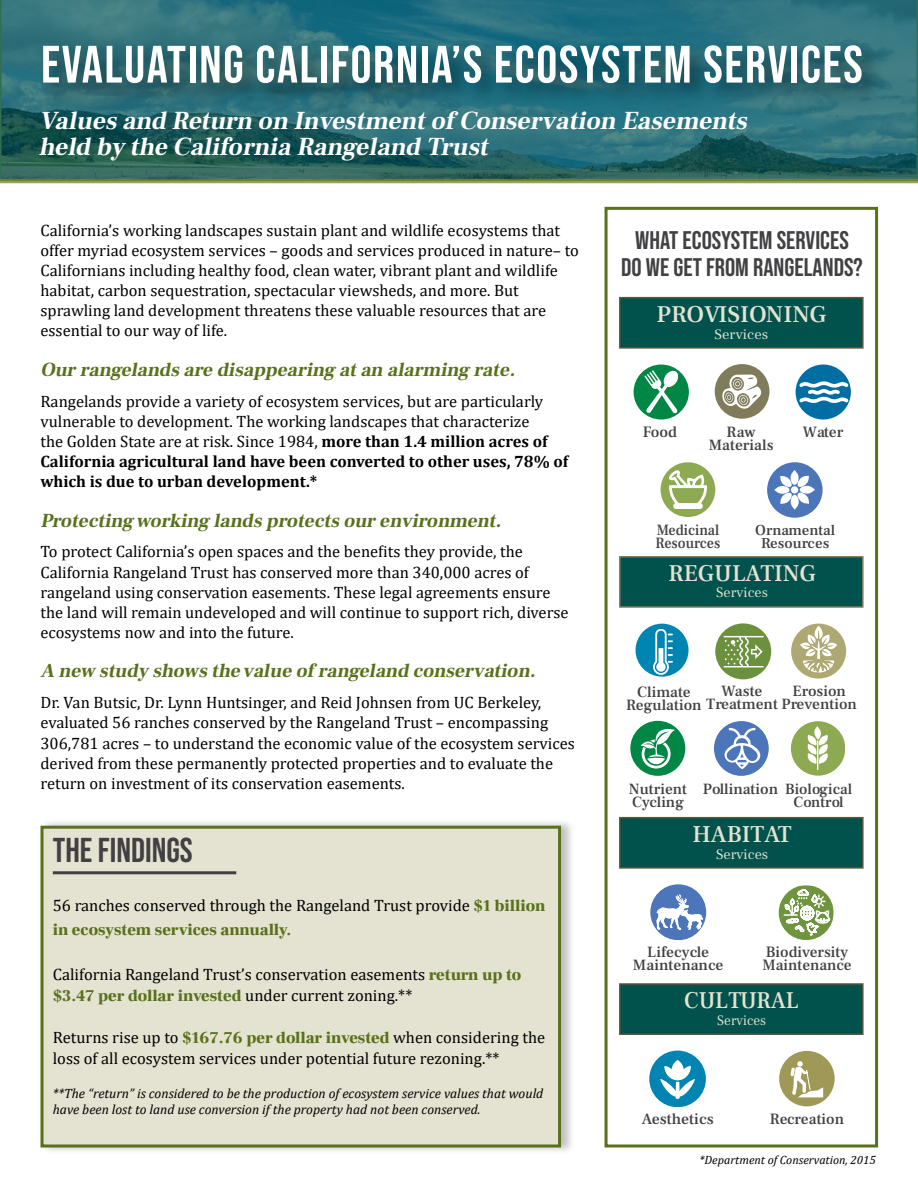
<style>
.page{position:relative;width:918px;height:1188px;background:#fff}
.page>*{position:absolute;margin:0;border:0;box-sizing:border-box;transform-origin:0 0}
.t1{font:52.5px "Bebas Neue";letter-spacing:.03em;color:#fff}
.t2{font:34.5px "Bebas Neue";color:#414042}
.t3{font:italic 700 25.5px/25.5px "Frank Ruhl Libre";color:#fff}
.t4{font:25.5px/27px "Bebas Neue";color:#414042;text-align:center}
.t5{font:500 23.7px "Frank Ruhl Libre";color:#e4e2d0}
.t6{font:500 23.55px "Frank Ruhl Libre";color:#e4e2d0;scale:1.04 1}
.t7{font:500 23.55px "Frank Ruhl Libre";color:#e4e2d0}
.t8{font:500 23.55px "Frank Ruhl Libre";color:#e4e2d0;scale:.95 1}
.t9{font:italic 700 19.5px "Frank Ruhl Libre";color:#58711a}
.t10{font:16.5px/20.1px "Cambria";color:#000}
.t11{font:900 16.5px "Frank Ruhl Libre";color:#58711a}
.t12{font:500 15.6px "Frank Ruhl Libre";color:#414042}
.t13{font:500 15.45px/13.2px "Frank Ruhl Libre";color:#414042}
.t14{font:500 15.3px/13px "Frank Ruhl Libre";color:#414042}
.t15{font:500 15.3px/13px "Frank Ruhl Libre";color:#414042;scale:.92 1}
.t16{font:500 14.85px/12.6px "Frank Ruhl Libre";color:#414042;text-align:center}
.t17{font:14.25px "Frank Ruhl Libre";color:#e4e2d0}
.t18{font:14.1px "Frank Ruhl Libre";color:#e4e2d0}
.t19{font:14.1px "Frank Ruhl Libre";color:#e4e2d0;scale:.95 1}
.t20{font:14.1px "Frank Ruhl Libre";color:#e4e2d0;scale:1.04 1}
.t21{font:italic 13.5px/16.2px "Cambria";color:#000}
.t22{font:italic 12px "Cambria";color:#000}
.s1{font-weight:700}
.s2{font-family:"Frank Ruhl Libre";font-weight:900;color:#58711a}
.s3{font-family:"Cambria";font-weight:400;color:#000}
.s4{font-size:15.45px}
</style>
<div class="page">
<svg style="left:0;top:0;width:918px;height:183px;background:#2b6c70"></svg>
<div style="left:40px;top:819px;width:535px;height:336px;background:#000;opacity:.24"></div>
<div style="left:40px;top:826px;width:521px;height:322px;background:#e4e2d0;border:3px solid #58711a"></div>
<div style="left:38px;top:41px;width:848px;height:66px;background:#000;opacity:.44"></div>
<hr style="left:53px;top:871px;width:183px;height:3px;background:#414042">
<div style="left:605px;top:207px;width:273px;height:941px;background:#fff;border:3px solid #58711a"></div>
<div style="left:634px;top:365px;width:55px;height:55px;background:#008645;border-radius:50%"></div>
<div style="left:619px;top:297px;width:245px;height:52px;background:#01524d;border:2px solid #57573e"></div>
<svg style="left:644px;top:370px;width:35px;height:44px"></svg>
<div style="left:796px;top:365px;width:55px;height:55px;background:#006ea2;border-radius:50%"></div>
<svg style="left:799px;top:381px;width:50px;height:22px"></svg>
<div style="left:715px;top:364px;width:54px;height:55px;background:#807c5b;border-radius:50%"></div>
<svg style="left:722px;top:375px;width:39px;height:34px"></svg>
<div style="left:661px;top:462px;width:54px;height:55px;background:#8daa53;border-radius:50%"></div>
<svg style="left:668px;top:468px;width:40px;height:42px"></svg>
<div style="left:767px;top:462px;width:56px;height:55px;background:#4c75ba;border-radius:50%"></div>
<svg style="left:791px;top:470px;width:8px;height:15px"></svg>
<svg style="left:774px;top:486px;width:16px;height:8px"></svg>
<svg style="left:791px;top:495px;width:8px;height:15px"></svg>
<svg style="left:800px;top:486px;width:15px;height:8px"></svg>
<svg style="left:780px;top:475px;width:29px;height:29px"></svg>
<div style="left:791px;top:486px;width:7px;height:7px;background:#fff;border-radius:50%"></div>
<div style="left:619px;top:556px;width:245px;height:52px;background:#01524d;border:2px solid #807c5b"></div>
<div style="left:636px;top:624px;width:53px;height:53px;background:#0085b2;border-radius:50%"></div>
<svg style="left:653px;top:629px;width:20px;height:46px"></svg>
<div style="left:715px;top:624px;width:56px;height:55px;background:#6b913e;border-radius:50%"></div>
<svg style="left:724px;top:636px;width:40px;height:31px"></svg>
<div style="left:791px;top:624px;width:55px;height:55px;background:#aea873;border-radius:50%"></div>
<svg style="left:800px;top:626px;width:37px;height:53px"></svg>
<div style="left:630px;top:721px;width:55px;height:55px;background:#008645;border-radius:50%"></div>
<svg style="left:641px;top:728px;width:34px;height:41px"></svg>
<div style="left:714px;top:721px;width:55px;height:55px;background:#4c75ba;border-radius:50%"></div>
<svg style="left:721px;top:728px;width:43px;height:41px"></svg>
<div style="left:791px;top:721px;width:54px;height:55px;background:#8daa53;border-radius:50%"></div>
<svg style="left:807px;top:726px;width:21px;height:44px"></svg>
<div style="left:619px;top:817px;width:245px;height:52px;background:#01524d;border:2px solid #57573e"></div>
<div style="left:619px;top:983px;width:245px;height:52px;background:#01524d;border:2px solid #57573e"></div>
<div style="left:650px;top:885px;width:56px;height:55px;background:#4c75ba;border-radius:50%"></div>
<svg style="left:657px;top:895px;width:46px;height:35px"></svg>
<div style="left:779px;top:885px;width:55px;height:55px;background:#6e953e;border-radius:50%"></div>
<svg style="left:782px;top:888px;width:50px;height:50px"></svg>
<div style="left:649px;top:1051px;width:57px;height:56px;background:#0085b2;border-radius:50%"></div>
<svg style="left:660px;top:1060px;width:35px;height:39px"></svg>
<div style="left:779px;top:1051px;width:55px;height:55px;background:#9f9857;border-radius:50%"></div>
<svg style="left:790px;top:1061px;width:33px;height:36px"></svg>
<h1 class="t1" style="left:41px;top:35px;width:823px">EVALUATING CALIFORNIA’S ECOSYSTEM SERVICES</h1>
<h3 class="t3" style="left:39px;top:109px;width:715px">Values and Return on Investmentof Conservation Easements held by the California Rangeland Trust</h3>
<p class="t10" style="left:40px;top:220px;width:540px">California’s working landscapes sustain plant and wildlife ecosystems that offer myriad ecosystem services – goods and services produced in nature– to Californians including healthy food, clean water, vibrant plant and wildlife habitat, carbon sequestration, spectacular viewsheds, and more. But sprawling land development threatens these valuable resources that are essential to our way of life.</p>
<p class="t9" style="left:40px;top:357px;width:480px">Our rangelands are disappearing atan alarming rate.</p>
<p class="t10" style="left:40px;top:391px;width:529px">Rangelands provide a variety of ecosystem services, but are particularly vulnerable to development. The working landscapes that characterize<br>the Golden State are at risk. Since 1984, <span class="s1">more than 1.4 million acres of California agricultural land have been converted to other uses, 78% of which is due to urban development.*</span></p>
<p class="t9" style="left:40px;top:508px;width:467px">Protecting working lands protects our environment.</p>
<p class="t10" style="left:40px;top:542px;width:530px">To protect California’s open spaces and the benefits they provide, the California Rangeland Trust has conserved more than 340,000 acres of rangeland using conservation easements. These legal agreements ensure the land will remain undeveloped and will continue to support rich, diverse ecosystems now and into the future.</p>
<p class="t9" style="left:40px;top:659px;width:501px">A new study shows the value of rangeland conservation.</p>
<p class="t10" style="left:40px;top:693px;width:536px">Dr. Van Butsic, Dr. Lynn Huntsinger, and Reid Johnsen from UC Berkeley, evaluated 56 ranches conserved by the Rangeland Trust – encompassing 306,781 acres – to understand the economic value of the ecosystem services derived from these permanently protected properties and to evaluate the return on investment of its conservation easements.</p>
<h2 class="t2" style="left:53px;top:831px;width:142px">THE FINDINGS</h2>
<p class="t10" style="left:53px;top:895px;width:494px">56 ranches conserved through the Rangeland Trust provide <span class="s2">$1 billion</span></p>
<p class="t11" style="left:53px;top:919px;width:240px">in ecosystem services annually.</p>
<p class="t10" style="left:53px;top:964px;width:470px">California Rangeland Trust’s conservation easements <span class="s2">return up to</span></p>
<p class="t11" style="left:53px;top:986px;width:361px">$3.47 per dollar invested <span class="s3">under current zoning.**</span></p>
<p class="t10" style="left:53px;top:1026px;width:494px;line-height:21.6px">Returns rise up to <span class="s2">$167.76 per dollar invested</span> when considering the loss of all ecosystem services under potential future rezoning.**</p>
<p class="t21" style="left:53px;top:1085px;width:492px">**The “return” is considered to be the production of ecosystem service values that would have been lost to land use conversion if the property had not been conserved.</p>
<h3 class="t4" style="left:621px;top:226px;width:243px">WHAT ECOSYSTEM SERVICES<br>DO WE GET FROM RANGELANDS?</h3>
<h3 class="t6" style="left:656px;top:300px;width:165px">PROVISIONING</h3>
<p class="t20" style="left:715px;top:326px;width:53px">Services</p>
<p class="t12" style="left:643px;top:422px;width:36px">Food</p>
<p class="t13" style="left:727px;top:425px;width:31px">Raw</p>
<p class="t13" style="left:803px;top:426px;width:42px">Water</p>
<p class="t13" style="left:709px;top:438px;width:66px">Materials</p>
<p class="t15" style="left:656px;top:523px;width:72px">Medicinal<br>Resources</p>
<h3 class="t7" style="left:668px;top:558px;width:149px">REGULATING</h3>
<p class="t18" style="left:716px;top:584px;width:53px">Services</p>
<p class="t16" style="left:755px;top:524px;width:82px">Ornamental<br>Resources</p>
<p class="t14" style="left:722px;top:685px;width:43px">Waste</p>
<p class="t14" style="left:792px;top:685px;width:55px">Erosion</p>
<p class="t13" style="left:637px;top:685px;width:55px">Climate</p>
<p class="t14" style="left:626px;top:698px;width:232px"><span class="s4">Regulation</span> Treatment Prevention</p>
<p class="t14" style="left:629px;top:783px;width:60px">Nutrient<br>Cycling</p>
<p class="t14" style="left:794px;top:782px;width:60px;text-indent:-91px">Pollination Biological<br>Control</p>
<h3 class="t5" style="left:692px;top:819px;width:101px">HABITAT</h3>
<p class="t17" style="left:716px;top:846px;width:54px">Services</p>
<p class="t14" style="left:633px;top:946px;width:92px;text-align:center">Lifecycle<br>Maintenance</p>
<p class="t13" style="left:763px;top:946px;width:91px">Biodiversity<br>Maintenance</p>
<h3 class="t8" style="left:684px;top:986px;width:122px">CULTURAL</h3>
<p class="t19" style="left:717px;top:1012px;width:53px">Services</p>
<p class="t13" style="left:642px;top:1113px;width:73px">Aesthetics</p>
<p class="t13" style="left:770px;top:1113px;width:76px">Recreation</p>
<p class="t22" style="left:700px;top:1152px;width:178px">*Department of Conservation, 2015</p>
</div>
